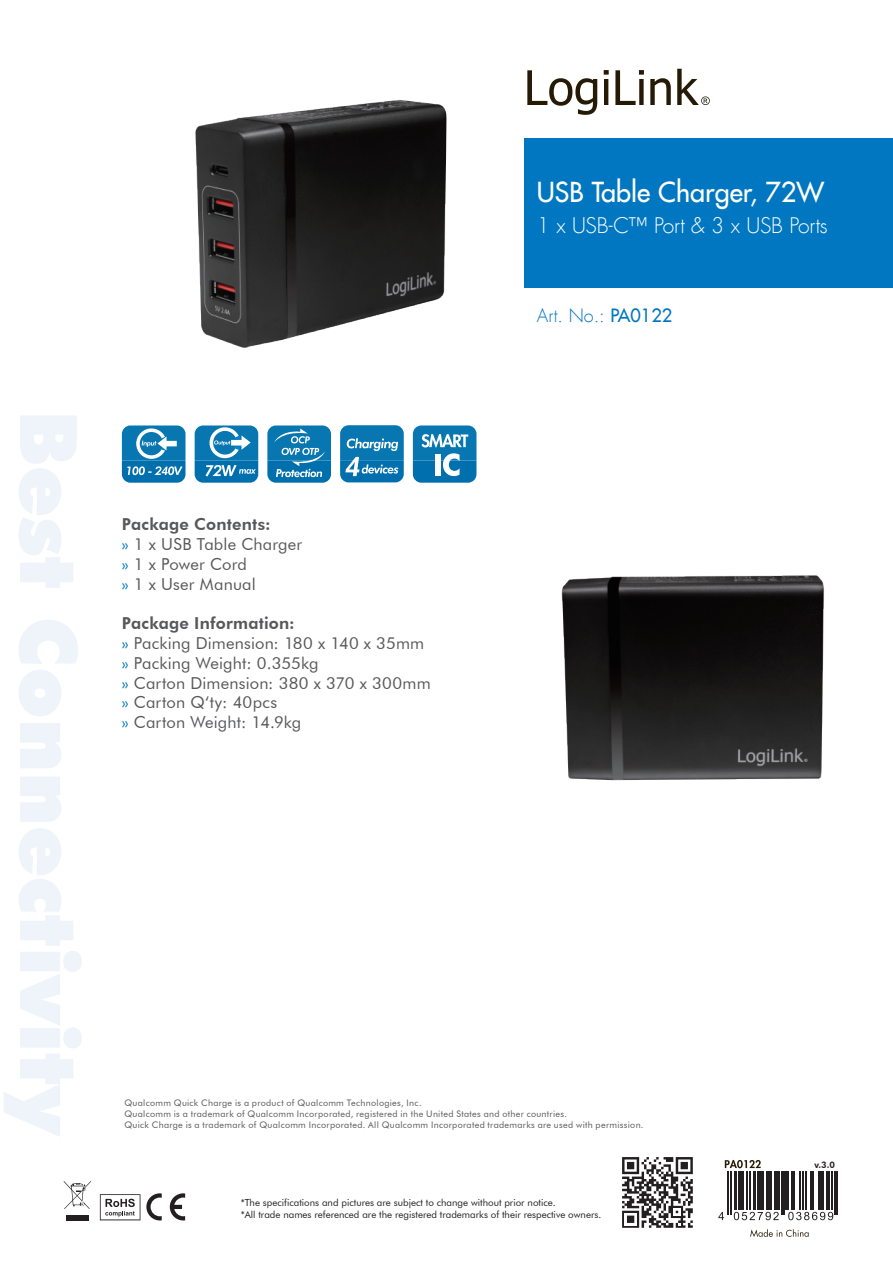
<style>
.page{position:relative;width:893px;height:1263px;background:#fff}
.page>*{position:absolute;margin:0;border:0;box-sizing:border-box;transform-origin:0 0}
.Produktname{font:27px "Futura LT";color:#fff}
.t1{font:300 21px "Futura LT";letter-spacing:-.015em;color:#fff}
.t2{font:300 18px "Futura LT";color:#0077c0}
.Fließtext{font:16.5px "Futura BT";letter-spacing:.01em;color:#57585a}
.subline{font:800 16.5px "Futura BT";letter-spacing:.015em;color:#57585a}
.t3{font:9.75px/11.7px "Futura BT";color:#231f20}
.Fließtext-2{font:9px "Futura BT";letter-spacing:.035em;color:#57585a}
.t4{font:800 9px "Futura BT";color:#231f20}
.s1{color:#0077c0}
.s2{font-weight:400}
</style>
<div class="page">
<svg style="left:527px;top:69px;width:183px;height:46px"></svg>
<svg style="left:100px;top:1194px;width:40px;height:26px"></svg>
<svg style="left:64px;top:1181px;width:27px;height:28px"></svg>
<div style="left:66px;top:1215px;width:23px;height:5px;background:#231f20"></div>
<svg style="left:146px;top:1193px;width:16px;height:27px"></svg>
<svg style="left:170px;top:1193px;width:15px;height:27px"></svg>
<div style="left:524px;top:138px;width:369px;height:150px;background:#0077c0"></div>
<img style="left:195px;top:99px;width:252px;height:249px">
<svg style="left:122px;top:425px;width:64px;height:58px;background:#378fbf"></svg>
<svg style="left:195px;top:425px;width:63px;height:58px;background:#368fbf"></svg>
<svg style="left:267px;top:425px;width:64px;height:58px;background:#2d8abc"></svg>
<svg style="left:340px;top:425px;width:64px;height:57px;background:#2d8abc"></svg>
<svg style="left:413px;top:425px;width:63px;height:58px;background:#3a91c0"></svg>
<svg style="left:622px;top:1157px;width:71px;height:71px"></svg>
<svg style="left:725px;top:1160px;width:36px;height:8px"></svg>
<svg style="left:750px;top:1229px;width:59px;height:8px"></svg>
<svg style="left:734px;top:1212px;width:45px;height:8px"></svg>
<svg style="left:788px;top:1212px;width:45px;height:8px"></svg>
<svg style="left:718px;top:1212px;width:6px;height:8px"></svg>
<hr style="left:728px;top:1171px;width:1px;height:44px;background:#231f20">
<hr style="left:730px;top:1171px;width:1px;height:44px;background:#231f20">
<hr style="left:735px;top:1171px;width:2px;height:39px;background:#231f20">
<hr style="left:738px;top:1171px;width:1px;height:39px;background:#231f20">
<hr style="left:741px;top:1171px;width:3px;height:39px;background:#231f20">
<hr style="left:746px;top:1171px;width:1px;height:39px;background:#231f20">
<hr style="left:750px;top:1171px;width:1px;height:39px;background:#231f20">
<hr style="left:753px;top:1171px;width:2px;height:39px;background:#231f20">
<hr style="left:757px;top:1171px;width:3px;height:39px;background:#231f20">
<hr style="left:761px;top:1171px;width:3px;height:39px;background:#231f20">
<hr style="left:766px;top:1171px;width:1px;height:39px;background:#231f20">
<hr style="left:768px;top:1171px;width:4px;height:39px;background:#231f20">
<hr style="left:774px;top:1171px;width:2px;height:39px;background:#231f20">
<hr style="left:778px;top:1171px;width:2px;height:39px;background:#231f20">
<hr style="left:781px;top:1171px;width:1px;height:44px;background:#231f20">
<hr style="left:783px;top:1171px;width:1px;height:44px;background:#231f20">
<hr style="left:786px;top:1171px;width:3px;height:39px;background:#231f20">
<hr style="left:792px;top:1171px;width:1px;height:39px;background:#231f20">
<hr style="left:794px;top:1171px;width:1px;height:39px;background:#231f20">
<hr style="left:800px;top:1171px;width:1px;height:39px;background:#231f20">
<hr style="left:802px;top:1171px;width:1px;height:39px;background:#231f20">
<hr style="left:805px;top:1171px;width:1px;height:39px;background:#231f20">
<hr style="left:810px;top:1171px;width:1px;height:39px;background:#231f20">
<hr style="left:812px;top:1171px;width:1px;height:39px;background:#231f20">
<hr style="left:818px;top:1171px;width:4px;height:39px;background:#231f20">
<hr style="left:823px;top:1171px;width:1px;height:39px;background:#231f20">
<hr style="left:826px;top:1171px;width:4px;height:39px;background:#231f20">
<hr style="left:831px;top:1171px;width:1px;height:39px;background:#231f20">
<hr style="left:834px;top:1171px;width:1px;height:44px;background:#231f20">
<hr style="left:837px;top:1171px;width:1px;height:44px;background:#231f20">
<img style="left:561px;top:575px;width:263px;height:206px">
<p class="Produktname" style="left:537px;top:174px;width:289px">USB Table Charger, 72W</p>
<p class="t1" style="left:537px;top:213px;width:292px">1 x USB-C™ Port &amp; 3 x USB Ports</p>
<p class="subline" style="left:122px;top:514px;width:150px">Package Contents:</p>
<p class="Fließtext" style="left:122px;top:534px;width:182px"><span class="s1">»</span> 1 x USB Table Charger</p>
<p class="Fließtext" style="left:122px;top:554px;width:127px"><span class="s1">»</span> 1 x Power Cord</p>
<p class="Fließtext" style="left:122px;top:574px;width:135px"><span class="s1">»</span> 1 x User Manual</p>
<p class="subline" style="left:122px;top:613px;width:174px">Package Information:</p>
<p class="Fließtext" style="left:122px;top:633px;width:304px"><span class="s1">»</span> Packing Dimension: 180 x 140 x 35mm</p>
<p class="Fließtext" style="left:122px;top:653px;width:198px"><span class="s1">»</span> Packing Weight: 0.355kg</p>
<p class="Fließtext" style="left:122px;top:673px;width:310px"><span class="s1">»</span> Carton Dimension: 380 x 370 x 300mm</p>
<p class="Fließtext" style="left:122px;top:693px;width:157px"><span class="s1">»</span> Carton Q‘ty: 40pcs</p>
<p class="Fließtext" style="left:122px;top:712px;width:181px"><span class="s1">»</span> Carton Weight: 14.9kg</p>
<p class="t2" style="left:537px;top:305px;width:137px">Art. No.: <span class="s2">PA0122</span></p>
<p class="Fließtext-2" style="left:124px;top:1097px;width:299px">Qualcomm Quick Charge is a product of Qualcomm Technologies, Inc.</p>
<p class="Fließtext-2" style="left:124px;top:1108px;width:444px">Qualcomm is a trademark of Qualcomm Incorporated, registered in the United States and other countries.</p>
<p class="Fließtext-2" style="left:124px;top:1119px;width:521px">Quick Charge is a trademark of Qualcomm Incorporated. All Qualcomm Incorporated trademarks are used with permission.</p>
<p class="t3" style="left:241px;top:1196px;width:362px">*The specifications and pictures are subject to change without prior notice.<br>*All trade names referenced are the registered trademarks of their respective owners.</p>
<p class="t4" style="left:815px;top:1159px;width:22px">v.3.0</p>
</div>
